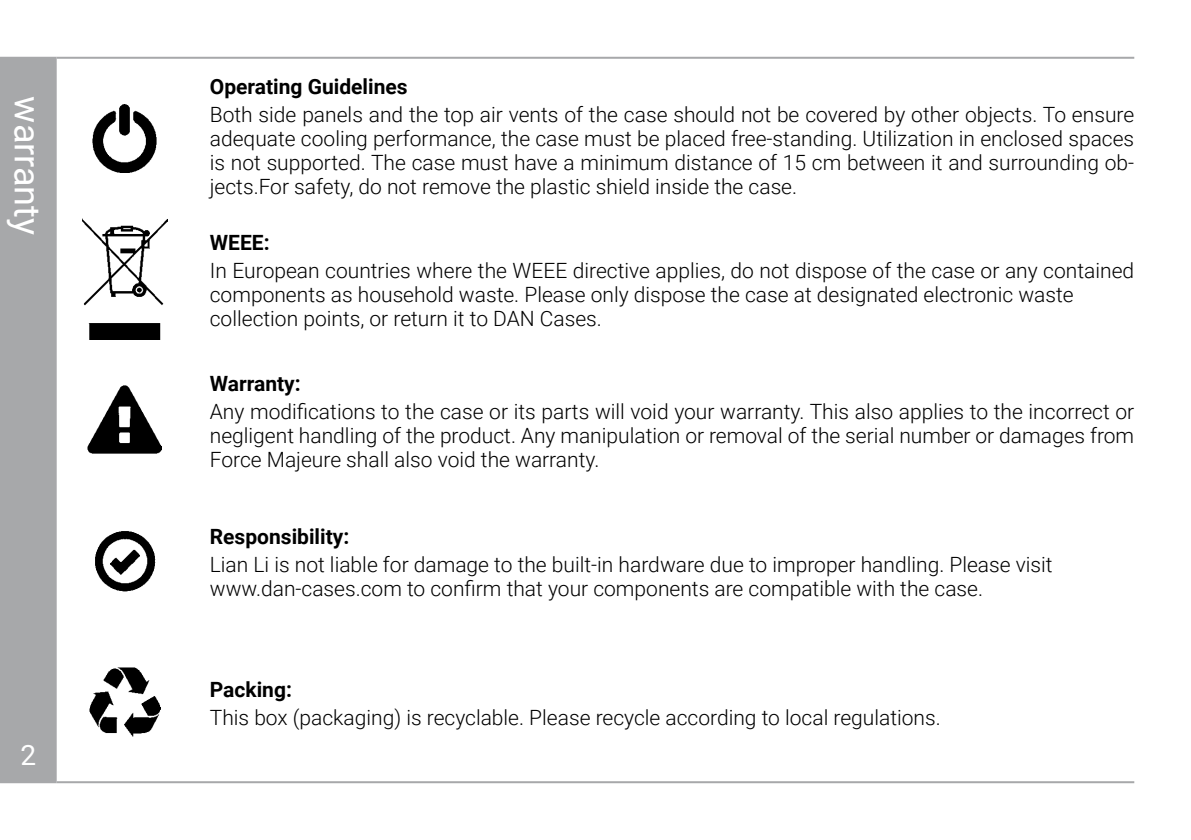
<style>
.page{position:relative;width:1191px;height:840px;background:#fff}
.page>*{position:absolute;margin:0;border:0;box-sizing:border-box;transform-origin:0 0}
.t1{font:36px "Roboto";color:#fff}
.t2{font:300 21px/24px "Roboto";color:#000;text-align:justify}
.t3{font:700 21px "Roboto";color:#000}
</style>
<div class="page">
<div style="left:1px;top:58px;width:55px;height:723px;background:#a7a8aa"></div>
<div style="left:0;top:57px;width:57px;height:725px;border:2px solid #a7a8aa"></div>
<hr style="left:57px;top:57px;width:1077px;height:2px;background:#a7a8aa">
<hr style="left:57px;top:780px;width:1077px;height:2px;background:#a7a8aa">
<img style="left:95px;top:531px;width:61px;height:61px">
<img style="left:92px;top:104px;width:65px;height:68px">
<img style="left:82px;top:219px;width:85px;height:120px">
<img style="left:89px;top:667px;width:71px;height:68px">
<img style="left:88px;top:385px;width:74px;height:69px">
<h1 class="t1" style="left:53px;top:96px;width:140px;rotate:90deg">warranty</h1>
<p class="t3" style="left:210px;top:72px;width:199px">Operating Guidelines</p>
<p class="t2" style="left:210px;top:102px;width:926px">Both side panels and the top air vents of the case should not be covered by other objects. To ensure adequate cooling performance, the case must be placed free-standing. Utilization in enclosed spaces is not supported. The case must have a minimum distance of 15 cm between it and surrounding ob&shy;jects.For safety, do not remove the plastic shield inside the case.</p>
<p class="t3" style="left:210px;top:228px;width:61px">WEEE:</p>
<p class="t2" style="left:210px;top:258px;width:926px;text-align:left">In European countries where the WEEE directive applies, do not dispose of the case or any contained components as household waste. Please only dispose the case at designated electronic waste collection points, or return it to DAN Cases.</p>
<p class="t3" style="left:210px;top:368px;width:92px">Warranty:</p>
<p class="t2" style="left:210px;top:398px;width:926px">Any modifications to the case or its parts will void your warranty. This also applies to the incorrect or negligent handling of the product. Any manipulation or removal of the serial number or damages from Force Majeure shall also void the warranty.</p>
<p class="t3" style="left:210px;top:521px;width:141px">Responsibility:</p>
<p class="t2" style="left:210px;top:551px;width:844px">Lian Li is not liable for damage to the built-in hardware due to improper handling. Please visit www.dan-cases.com to confirm that your components are compatible with the case.</p>
<p class="t3" style="left:210px;top:674px;width:84px">Packing:</p>
<p class="t2" style="left:210px;top:703px;width:732px">This box (packaging) is recyclable. Please recycle according to local regulations.</p>
</div>
